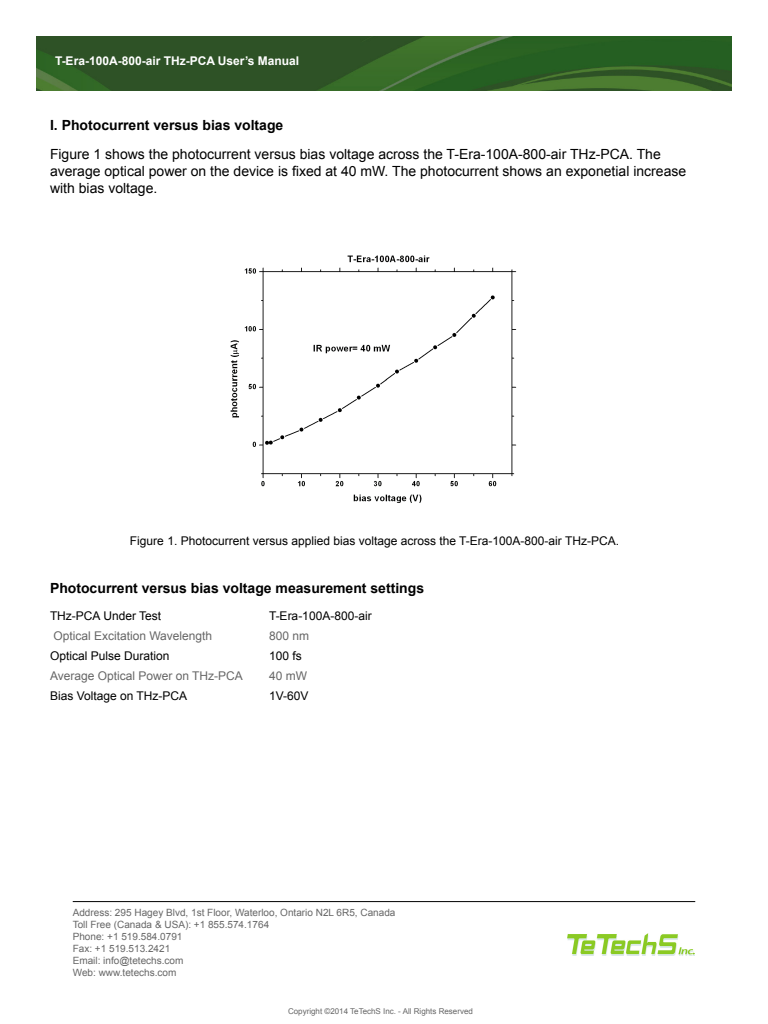
<style>
.page{position:relative;width:768px;height:1024px;background:#fff}
.page>*{position:absolute;margin:0;border:0;box-sizing:border-box;transform-origin:0 0}
.t1{font:14px/16.8px "Arial";color:#000}
.t2{font:700 14px "Arial";color:#000}
.t3{font:12px "Arial";color:#000}
.t4{font:12px "Arial";color:#666}
.t5{font:700 12px "Arial";color:#fff}
.t6{font:10px "Arial";color:#666}
.t7{font:8px "Arial";color:#666}
</style>
<div class="page">
<img style="left:36px;top:36px;width:696px;height:55px">
<img style="left:230px;top:255px;width:287px;height:248px">
<hr style="left:73px;top:901px;width:622px;height:1px;background:#000">
<img style="left:567px;top:934px;width:127px;height:22px">
<p class="t5" style="left:55px;top:53px;width:246px">T-Era-100A-800-air THz-PCA User’s Manual</p>
<p class="t2" style="left:50px;top:116px;width:235px">I. Photocurrent versus bias voltage</p>
<p class="t1" style="left:50px;top:146px;width:638px">Figure 1 shows the photocurrent versus bias voltage across the T-Era-100A-800-air THz-PCA. The average optical power on the device is fixed at 40 mW. The photocurrent shows an exponetial increase with bias voltage.</p>
<p class="t3" style="left:130px;top:533px;width:491px">Figure 1. Photocurrent versus applied bias voltage across the T-Era-100A-800-air THz-PCA.</p>
<p class="t2" style="left:50px;top:578px;width:376px">Photocurrent versus bias voltage measurement settings</p>
<p class="t3" style="left:50px;top:608px;width:113px">THz-PCA Under Test</p>
<p class="t3" style="left:269px;top:608px;width:104px">T-Era-100A-800-air</p>
<p class="t4" style="left:53px;top:628px;width:160px">Optical Excitation Wavelength</p>
<p class="t4" style="left:269px;top:628px;width:42px">800 nm</p>
<p class="t3" style="left:50px;top:648px;width:121px">Optical Pulse Duration</p>
<p class="t3" style="left:269px;top:648px;width:34px">100 fs</p>
<p class="t4" style="left:50px;top:668px;width:194px">Average Optical Power on THz-PCA</p>
<p class="t4" style="left:269px;top:668px;width:40px">40 mW</p>
<p class="t3" style="left:50px;top:688px;width:139px">Bias Voltage on THz-PCA</p>
<p class="t3" style="left:269px;top:688px;width:41px">1V-60V</p>
<p class="t6" style="left:73px;top:906px;width:324px">Address: 295 Hagey Blvd, 1st Floor, Waterloo, Ontario N2L 6R5, Canada</p>
<p class="t6" style="left:73px;top:918px;width:198px">Toll Free (Canada &amp; USA): +1 855.574.1764</p>
<p class="t6" style="left:73px;top:930px;width:111px">Phone: +1 519.584.0791</p>
<p class="t6" style="left:73px;top:942px;width:99px">Fax: +1 519.513.2421</p>
<p class="t6" style="left:73px;top:954px;width:112px">Email: info@tetechs.com</p>
<p class="t6" style="left:73px;top:966px;width:105px">Web: www.tetechs.com</p>
<p class="t7" style="left:288px;top:1006px;width:186px">Copyright ©2014 TeTechS Inc. - All Rights Reserved</p>
</div>
